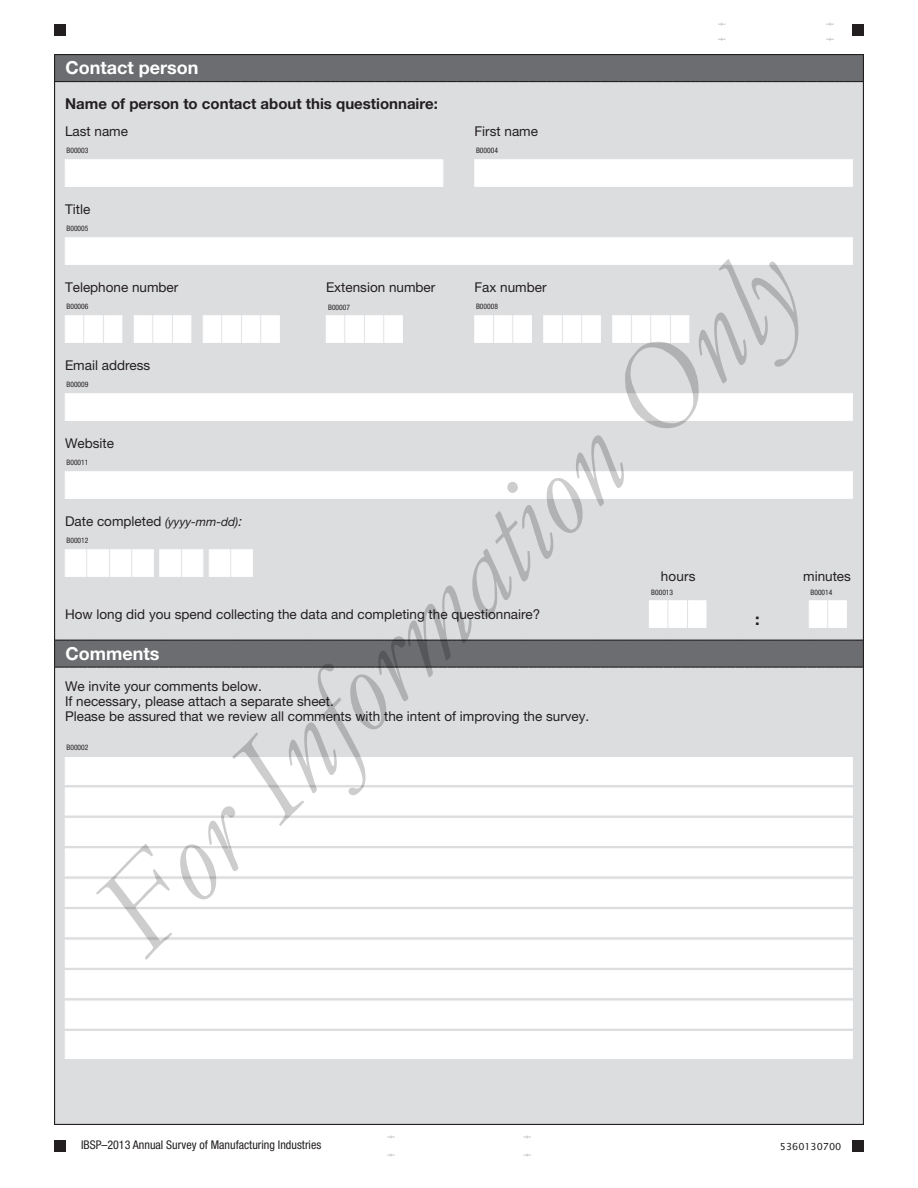
<style>
.page{position:relative;width:918px;height:1188px;background:#fff}
.page>*{position:absolute;margin:0;border:0;box-sizing:border-box;transform-origin:0 0}
.t1{font:italic 128.25px "Garamond";color:rgb(0 0 0/.2)}
.Section_title{font:700 18px "Helvetica Neue LT Pro";color:#fff}
.t2{font:700 16.5px "Helvetica Neue LT Pro";color:#231f20}
.Sub-title_2{font:700 15px "Helvetica Neue LT Pro";color:#231f20}
.no_style{font:13.5px/15px "Helvetica Neue LT Pro";color:#231f20}
.t3{font:condensed 12px "Helvetica Neue LT Pro";color:#231f20}
.t4{font:9.75px "Lucida Sans Unicode";color:#231f20}
.t5{font:condensed 7.5px "Helvetica Neue LT Pro";color:#231f20}
.s1{font-style:italic;font-size:12px}
.s2{font-style:italic}
</style>
<div class="page">
<div style="left:55px;top:55px;width:808px;height:1069px;background:#dcdddf"></div>
<div style="left:54px;top:1140px;width:12px;height:12px;background:#231f20"></div>
<div style="left:852px;top:1140px;width:12px;height:12px;background:#231f20"></div>
<div style="left:54px;top:24px;width:12px;height:12px;background:#231f20"></div>
<div style="left:852px;top:24px;width:12px;height:12px;background:#231f20"></div>
<svg style="left:826px;top:23px;width:8px;height:3px"></svg>
<svg style="left:718px;top:23px;width:8px;height:3px"></svg>
<svg style="left:826px;top:38px;width:8px;height:3px"></svg>
<svg style="left:718px;top:38px;width:8px;height:3px"></svg>
<svg style="left:523px;top:1136px;width:8px;height:2px"></svg>
<svg style="left:387px;top:1136px;width:8px;height:2px"></svg>
<svg style="left:523px;top:1154px;width:8px;height:3px"></svg>
<svg style="left:387px;top:1154px;width:8px;height:3px"></svg>
<svg style="left:54px;top:54px;width:810px;height:28px;background:#666669"></svg>
<div style="left:65px;top:160px;width:378px;height:27px;background:#fff"></div>
<div style="left:475px;top:160px;width:378px;height:27px;background:#fff"></div>
<div style="left:65px;top:238px;width:788px;height:27px;background:#fff"></div>
<div style="left:242px;top:316px;width:18px;height:27px;background:#fff"></div>
<div style="left:262px;top:316px;width:18px;height:27px;background:#fff"></div>
<div style="left:203px;top:316px;width:18px;height:27px;background:#fff"></div>
<div style="left:223px;top:316px;width:18px;height:27px;background:#fff"></div>
<div style="left:104px;top:316px;width:18px;height:27px;background:#fff"></div>
<div style="left:65px;top:316px;width:18px;height:27px;background:#fff"></div>
<div style="left:85px;top:316px;width:18px;height:27px;background:#fff"></div>
<div style="left:173px;top:316px;width:18px;height:27px;background:#fff"></div>
<div style="left:134px;top:316px;width:18px;height:27px;background:#fff"></div>
<div style="left:154px;top:316px;width:18px;height:27px;background:#fff"></div>
<div style="left:365px;top:316px;width:18px;height:27px;background:#fff"></div>
<div style="left:385px;top:316px;width:18px;height:27px;background:#fff"></div>
<div style="left:326px;top:316px;width:18px;height:27px;background:#fff"></div>
<div style="left:346px;top:316px;width:18px;height:27px;background:#fff"></div>
<div style="left:652px;top:316px;width:18px;height:27px;background:#fff"></div>
<div style="left:671px;top:316px;width:18px;height:27px;background:#fff"></div>
<div style="left:613px;top:316px;width:18px;height:27px;background:#fff"></div>
<div style="left:632px;top:316px;width:18px;height:27px;background:#fff"></div>
<div style="left:514px;top:316px;width:18px;height:27px;background:#fff"></div>
<div style="left:475px;top:316px;width:18px;height:27px;background:#fff"></div>
<div style="left:494px;top:316px;width:18px;height:27px;background:#fff"></div>
<div style="left:583px;top:316px;width:18px;height:27px;background:#fff"></div>
<div style="left:544px;top:316px;width:18px;height:27px;background:#fff"></div>
<div style="left:563px;top:316px;width:18px;height:27px;background:#fff"></div>
<div style="left:65px;top:394px;width:788px;height:27px;background:#fff"></div>
<div style="left:65px;top:472px;width:788px;height:27px;background:#fff"></div>
<div style="left:65px;top:550px;width:21px;height:27px;background:#fff"></div>
<div style="left:88px;top:550px;width:21px;height:27px;background:#fff"></div>
<div style="left:110px;top:550px;width:21px;height:27px;background:#fff"></div>
<div style="left:133px;top:550px;width:21px;height:27px;background:#fff"></div>
<div style="left:160px;top:550px;width:21px;height:27px;background:#fff"></div>
<div style="left:182px;top:550px;width:21px;height:27px;background:#fff"></div>
<div style="left:209px;top:550px;width:21px;height:27px;background:#fff"></div>
<div style="left:232px;top:550px;width:21px;height:27px;background:#fff"></div>
<div style="left:688px;top:601px;width:18px;height:27px;background:#fff"></div>
<div style="left:649px;top:601px;width:18px;height:27px;background:#fff"></div>
<div style="left:669px;top:601px;width:18px;height:27px;background:#fff"></div>
<div style="left:809px;top:601px;width:18px;height:27px;background:#fff"></div>
<div style="left:829px;top:601px;width:18px;height:27px;background:#fff"></div>
<svg style="left:54px;top:640px;width:810px;height:28px;background:#68686b"></svg>
<div style="left:65px;top:757px;width:788px;height:28px;background:#fff"></div>
<div style="left:65px;top:788px;width:788px;height:27px;background:#fff"></div>
<div style="left:65px;top:818px;width:788px;height:28px;background:#fff"></div>
<div style="left:65px;top:849px;width:788px;height:27px;background:#fff"></div>
<div style="left:65px;top:879px;width:788px;height:28px;background:#fff"></div>
<div style="left:65px;top:910px;width:788px;height:27px;background:#fff"></div>
<div style="left:65px;top:940px;width:788px;height:27px;background:#fff"></div>
<div style="left:65px;top:970px;width:788px;height:28px;background:#fff"></div>
<div style="left:65px;top:1001px;width:788px;height:27px;background:#fff"></div>
<div style="left:65px;top:1031px;width:788px;height:28px;background:#fff"></div>
<p class="Section_title" style="left:66px;top:57px;width:135px">Contact person</p>
<p class="Sub-title_2" style="left:65px;top:94px;width:375px">Name of person to contact about this questionnaire:</p>
<p class="no_style" style="left:65px;top:123px;width:65px">Last name</p>
<p class="no_style" style="left:475px;top:123px;width:65px">First name</p>
<p class="t5" style="left:67px;top:146px;width:23px">B00003</p>
<p class="t5" style="left:476px;top:146px;width:23px">B00004</p>
<p class="no_style" style="left:65px;top:201px;width:27px">Title</p>
<p class="t5" style="left:67px;top:224px;width:23px">B00005</p>
<h1 class="t1" style="left:55px;top:870px;width:938px;rotate:-45deg">For Information Only</h1>
<p class="no_style" style="left:65px;top:279px;width:115px">Telephone number</p>
<p class="no_style" style="left:326px;top:279px;width:111px">Extension number</p>
<p class="no_style" style="left:475px;top:279px;width:74px">Fax number</p>
<p class="t5" style="left:67px;top:302px;width:23px">B00006</p>
<p class="t5" style="left:328px;top:303px;width:23px">B00007</p>
<p class="t5" style="left:476px;top:302px;width:23px">B00008</p>
<p class="no_style" style="left:65px;top:357px;width:87px">Email address</p>
<p class="t5" style="left:67px;top:380px;width:23px">B00009</p>
<p class="no_style" style="left:65px;top:435px;width:51px">Website</p>
<p class="t5" style="left:67px;top:458px;width:23px">B00011</p>
<p class="no_style" style="left:65px;top:513px;width:179px">Date completed <span class="s1">(yyyy-mm-dd)</span><span class="s2">:</span></p>
<p class="t5" style="left:67px;top:536px;width:23px">B00012</p>
<p class="no_style" style="left:661px;top:568px;width:36px">hours</p>
<p class="no_style" style="left:803px;top:568px;width:49px">minutes</p>
<p class="t5" style="left:651px;top:588px;width:23px">B00013</p>
<p class="t5" style="left:811px;top:588px;width:23px">B00014</p>
<p class="no_style" style="left:65px;top:606px;width:477px">How long did you spend collecting the data and completing the questionnaire?</p>
<p class="Section_title" style="left:66px;top:643px;width:95px">Comments</p>
<p class="no_style" style="left:65px;top:679px;width:526px">We invite your comments below.<br>If necessary, please attach a separate sheet.<br>Please be assured that we review all comments with the intent of improving the survey.</p>
<p class="t5" style="left:67px;top:743px;width:23px">B00002</p>
<p class="t2" style="left:755px;top:608px;width:6px">:</p>
<p class="t3" style="left:81px;top:1137px;width:242px">IBSP–2013 Annual Survey of Manufacturing Industries</p>
<p class="t4" style="left:780px;top:1139px;width:63px">5360130700</p>
</div>
